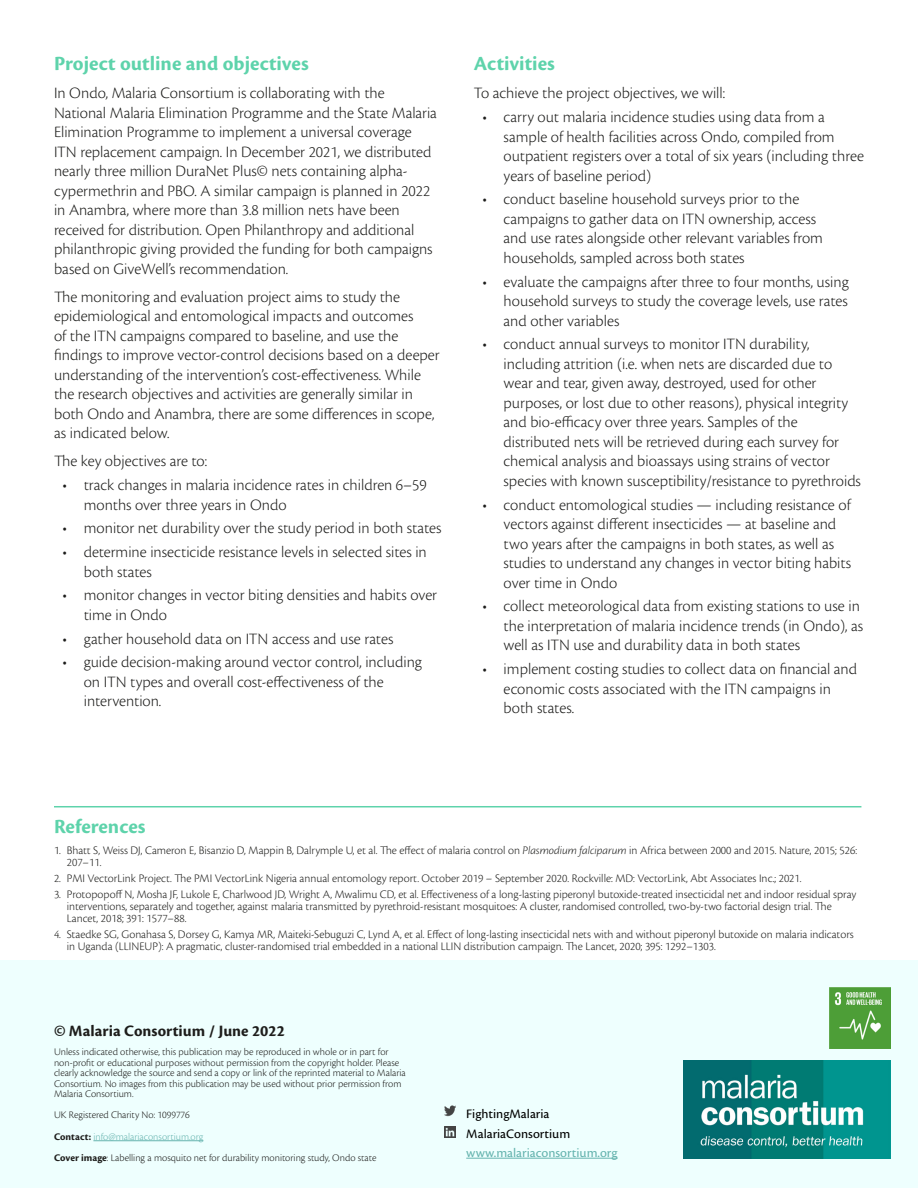
<style>
.page{position:relative;width:918px;height:1188px;background:#fff}
.page>*{position:absolute;margin:0;border:0;box-sizing:border-box;transform-origin:0 0}
.Heading_01{font:700 21px "Cronos Pro";color:#5ed3ab}
.Body{font:300 16.5px/19.5px "Cronos Pro";color:#1d1d1b}
.Body-2{font:700 16.5px "Cronos Pro";color:#1d1d1b}
.t1{font:13.5px "Cronos Pro Capt";color:#000}
.Body-3{font:13.5px "Cronos Pro Capt";color:#66b4af}
.t2{font:300 12px/12px "Cronos Pro";color:#1d1d1b}
.Body-4{font:300 10.5px/10.5px "Cronos Pro";color:#1d1d1b}
.Body-5{font:300 10.5px "Cronos Pro";letter-spacing:-.005em;color:#66b4af}
.s1{font-style:italic}
.s2{font-weight:700;color:#1d1d1b}
.s3{font-weight:700}
</style>
<div class="page">
<hr style="left:54px;top:806px;width:807px;height:1px;background:#5ed3ab">
<div style="left:0;top:961px;width:918px;height:227px;background:#eefffe"></div>
<hr style="left:93px;top:1140px;width:110px;height:1px;background:#66b4af">
<svg style="left:444px;top:1126px;width:11px;height:12px"></svg>
<hr style="left:466px;top:1158px;width:151px;height:1px;background:#66b4af">
<svg style="left:444px;top:1105px;width:11px;height:11px"></svg>
<img style="left:683px;top:1060px;width:207px;height:98px">
<img style="left:829px;top:987px;width:61px;height:61px">
<p class="Heading_01" style="left:54px;top:52px;width:256px">Project outline and objectives</p>
<p class="Body" style="left:54px;top:83px;width:385px">In Ondo, Malaria Consortium is collaborating with the National Malaria Elimination Programme and the State Malaria Elimination Programme to implement a universal coverage ITN replacement campaign. In December 2021, we distributed nearly three million DuraNet Plus© nets containing alpha&shy;cypermethrin and PBO. A similar campaign is planned in 2022 in Anambra, where more than 3.8 million nets have been received for distribution. Open Philanthropy and additional philanthropic giving provided the funding for both campaigns based on GiveWell’s recommendation.</p>
<p class="Body" style="left:54px;top:287px;width:387px">The monitoring and evaluation project aims to study the epidemiological and entomological impacts and outcomes<br>of the ITN campaigns compared to baseline, and use the findings to improve vector-control decisions based on a deeper understanding of the intervention’s cost-effectiveness. While the research objectives and activities are generally similar in both Ondo and Anambra, there are some differences in scope, as indicated below.</p>
<p class="Body" style="left:54px;top:451px;width:155px">The key objectives are to:</p>
<p class="Body" style="left:84px;top:475px;width:344px;text-indent:-21px">• track changes in malaria incidence rates in children 6–59 months over three years in Ondo</p>
<p class="Body" style="left:63px;top:518px;width:380px">• monitor net durability over the study period in both states</p>
<p class="Body" style="left:84px;top:542px;width:345px;text-indent:-21px">• determine insecticide resistance levels in selected sites in both states</p>
<p class="Body" style="left:84px;top:585px;width:355px;text-indent:-21px">• monitor changes in vector biting densities and habits over time in Ondo</p>
<p class="Body" style="left:63px;top:629px;width:332px">• gather household data on ITN access and use rates</p>
<p class="Body" style="left:84px;top:652px;width:340px;text-indent:-21px">• guide decision-making around vector control, including on ITN types and overall cost-effectiveness of the intervention.</p>
<p class="Heading_01" style="left:474px;top:52px;width:83px">Activities</p>
<p class="Body" style="left:474px;top:83px;width:253px">To achieve the project objectives, we will:</p>
<p class="Body" style="left:504px;top:107px;width:362px;text-indent:-21px">• carry out malaria incidence studies using data from a sample of health facilities across Ondo, compiled from outpatient registers over a total of six years (including three years of baseline period)</p>
<p class="Body" style="left:504px;top:189px;width:321px;text-indent:-21px">• conduct baseline household surveys prior to the campaigns to gather data on ITN ownership, access and use rates alongside other relevant variables from households, sampled across both states</p>
<p class="Body" style="left:504px;top:272px;width:347px;text-align:justify;text-indent:-21px">• evaluate the campaigns after three to four months, using household surveys to study the coverage levels, use rates and other variables</p>
<p class="Body" style="left:504px;top:334px;width:359px;text-indent:-21px">• conduct annual surveys to monitor ITN durability, including attrition (i.e. when nets are discarded due to wear and tear, given away, destroyed, used for other purposes, or lost due to other reasons), physical integrity and bio-efficacy over three years. Samples of the distributed nets will be retrieved during each survey for chemical analysis and bioassays using strains of vector species with known susceptibility/resistance to pyrethroids</p>
<p class="Body" style="left:504px;top:495px;width:349px;text-indent:-21px">• conduct entomological studies — including resistance of vectors against different insecticides — at baseline and two years after the campaigns in both states, as well as studies to understand any changes in vector biting habits over time in Ondo</p>
<p class="Body" style="left:504px;top:596px;width:361px;text-indent:-21px">• collect meteorological data from existing stations to use in the interpretation of malaria incidence trends (in Ondo), as well as ITN use and durability data in both states</p>
<p class="Body" style="left:504px;top:659px;width:355px;text-indent:-21px">• implement costing studies to collect data on financial and economic costs associated with the ITN campaigns in both states.</p>
<p class="Heading_01" style="left:54px;top:814px;width:93px">References</p>
<p class="t2" style="left:67px;top:844px;width:792px;text-indent:-13px">1. Bhatt S, Weiss DJ, Cameron E, Bisanzio D, Mappin B, Dalrymple U, et al. The effect of malaria control on <span class="s1">Plasmodium falciparum</span> in Africa between 2000 and 2015. Nature, 2015; 526:<br>207–11.</p>
<p class="t2" style="left:54px;top:872px;width:749px">2. PMI VectorLink Project. The PMI VectorLink Nigeria annual entomology report. October 2019 – September 2020. Rockville: MD: VectorLink, Abt Associates Inc.; 2021.</p>
<p class="t2" style="left:67px;top:888px;width:791px;text-indent:-13px">3. Protopopoff N, Mosha JF, Lukole E, Charlwood JD, Wright A, Mwalimu CD, et al. Effectiveness of a long-lasting piperonyl butoxide-treated insecticidal net and indoor residual spray interventions, separately and together, against malaria transmitted by pyrethroid-resistant mosquitoes: A cluster, randomised controlled, two-by-two factorial design trial. The<br>Lancet, 2018; 391: 1577–88.</p>
<p class="t2" style="left:67px;top:929px;width:789px;text-indent:-13px">4. Staedke SG, Gonahasa S, Dorsey G, Kamya MR, Maiteki-Sebuguzi C, Lynd A, et al. Effect of long-lasting insecticidal nets with and without piperonyl butoxide on malaria indicators in Uganda (LLINEUP): A pragmatic, cluster-randomised trial embedded in a national LLIN distribution campaign. The Lancet, 2020; 395: 1292–1303.</p>
<p class="Body-2" style="left:54px;top:1022px;width:233px">© Malaria Consortium / June 2022</p>
<p class="Body-4" style="left:54px;top:1047px;width:353px">Unless indicated otherwise, this publication may be reproduced in whole or in part for non-profit or educational purposes without permission from the copyright holder. Please clearly acknowledge the source and send a copy or link of the reprinted material to Malaria Consortium. No images from this publication may be used without prior permission from Malaria Consortium.</p>
<p class="Body-4" style="left:54px;top:1109px;width:137px">UK Registered Charity No: 1099776</p>
<p class="Body-5" style="left:54px;top:1130px;width:151px"><span class="s2">Contact:</span> info@malariaconsortium.org</p>
<p class="Body-4" style="left:54px;top:1153px;width:324px"><span class="s3">Cover image</span>: Labelling a mosquito net for durability monitoring study, Ondo state</p>
<p class="t1" style="left:466px;top:1106px;width:85px">FightingMalaria</p>
<p class="t1" style="left:466px;top:1126px;width:106px">MalariaConsortium</p>
<p class="Body-3" style="left:466px;top:1145px;width:153px">www.malariaconsortium.org</p>
</div>
